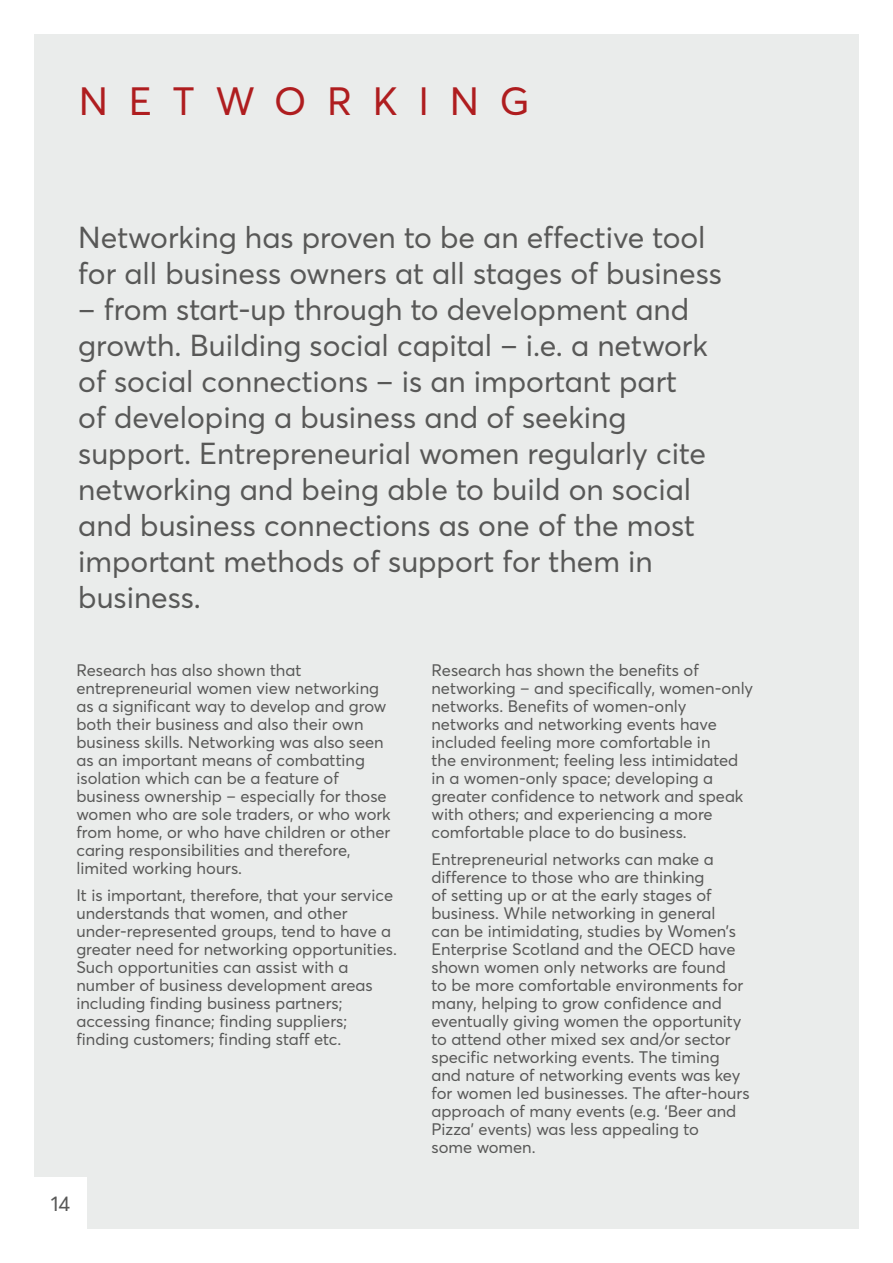
<style>
.page{position:relative;width:893px;height:1263px;background:#fff}
.page>*{position:absolute;margin:0;border:0;box-sizing:border-box;transform-origin:0 0}
.t1{font:39px "Averta";letter-spacing:.53em;color:#af1d1f}
.t2{font:30px/36px "Averta";color:#585857}
.t3{font:21px "Averta";color:#585857}
.t4{font:16.5px/18px "Averta";color:#585857}
</style>
<div class="page">
<div style="left:34px;top:34px;width:825px;height:1195px;background:#eaeceb"></div>
<div style="left:0;top:1177px;width:87px;height:86px;background:#fff"></div>
<p class="t1" style="left:79px;top:74px;width:452px">NETWORKING</p>
<p class="t2" style="left:78px;top:219px;width:645px">Networking has proven to be an effective tool for all business owners at all stages of business</p>
<p class="t2" style="left:78px;top:291px;width:631px">– from start-up through to development and growth. Building social capital – i.e. a network of social connections – is an important part of developing a business and of seeking support. Entrepreneurial women regularly cite networking and being able to build on social and business connections as one of the most important methods of support for them in business.</p>
<p class="t4" style="left:76px;top:661px;width:316px">Research has also shown that entrepreneurial women view networking as a significant way to develop and grow both their business and also their own business skills. Networking was also seen as an important means of combatting isolation which can be a feature of business ownership – especially for those women who are sole traders, or who work from home, or who have children or other caring responsibilities and therefore, limited working hours.</p>
<p class="t4" style="left:76px;top:885px;width:322px">It is important, therefore, that your service understands that women, and other under-represented groups, tend to have a greater need for networking opportunities.<br>Such opportunities can assist with a number of business development areas including finding business partners; accessing finance; finding suppliers; finding customers; finding staff etc.</p>
<p class="t3" style="left:51px;top:1189px;width:21px">14</p>
<p class="t4" style="left:431px;top:661px;width:323px">Research has shown the benefits of networking – and specifically, women‑only networks. Benefits of women-only networks and networking events have included feeling more comfortable in<br>the environment; feeling less intimidated in a women-only space; developing a greater confidence to network and speak with others; and experiencing a more comfortable place to do business.</p>
<p class="t4" style="left:431px;top:849px;width:320px">Entrepreneurial networks can make a difference to those who are thinking<br>of setting up or at the early stages of business. While networking in general<br>can be intimidating, studies by Women’s Enterprise Scotland and the OECD have shown women only networks are found<br>to be more comfortable environments for many, helping to grow confidence and eventually giving women the opportunity to attend other mixed sex and/or sector specific networking events. The timing and nature of networking events was key for women led businesses. The after-hours approach of many events (e.g. ‘Beer and Pizza’ events) was less appealing to<br>some women.</p>
</div>
